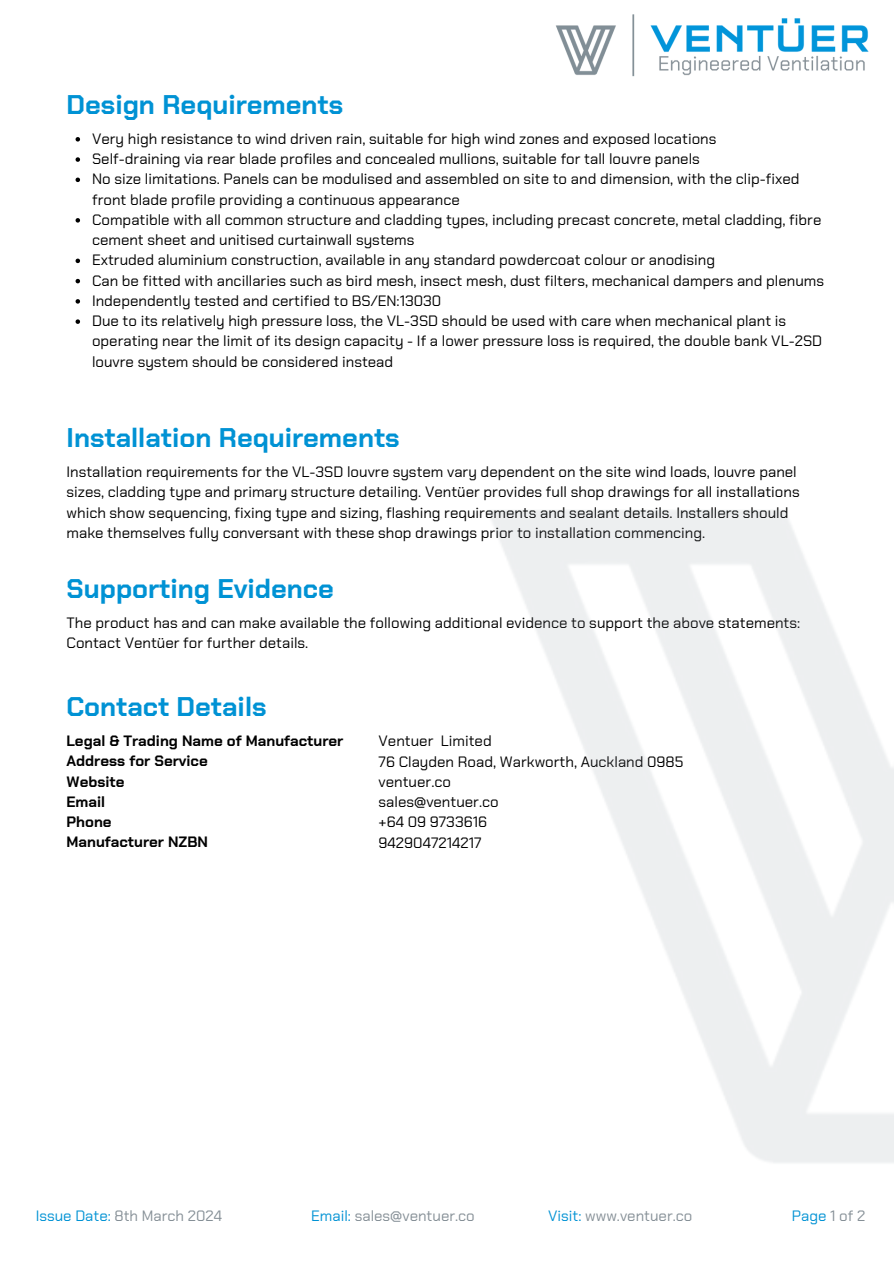
<style>
.page{position:relative;width:894px;height:1264px;background:#fff}
.page>*{position:absolute;margin:0;border:0;box-sizing:border-box;transform-origin:0 0}
.t1{font:700 27px "Chakra Petch";color:#0092d4}
.t2{font:15px/20.2px "Chakra Petch";color:#000}
.t3{font:700 15px/20.2px "Chakra Petch";color:#000}
.t4{font:15px "Chakra Petch";color:#858f96}
.t5{font:15px "Chakra Petch";color:#0092d4}
.s1{color:#0092d4}
.s2{color:#858f96}
</style>
<div class="page">
<svg style="left:75px;top:137px;width:5px;height:4px"></svg>
<svg style="left:75px;top:157px;width:5px;height:5px"></svg>
<svg style="left:75px;top:177px;width:5px;height:5px"></svg>
<svg style="left:75px;top:218px;width:5px;height:4px"></svg>
<svg style="left:75px;top:258px;width:5px;height:5px"></svg>
<svg style="left:75px;top:279px;width:5px;height:4px"></svg>
<svg style="left:75px;top:299px;width:5px;height:4px"></svg>
<svg style="left:75px;top:319px;width:5px;height:5px"></svg>
<img style="left:556px;top:14px;width:313px;height:63px">
<p class="t1" style="left:66px;top:87px;width:278px">Design Requirements</p>
<h1 class="t2" style="left:92px;top:128px;width:625px">Very high resistance to wind driven rain, suitable for high wind zones and exposed locations</h1>
<p class="t2" style="left:92px;top:149px;width:609px">Self-draining via rear blade profiles and concealed mullions, suitable for tall louvre panels</p>
<p class="t2" style="left:92px;top:169px;width:708px">No size limitations. Panels can be modulised and assembled on site to and dimension, with the clip-fixed front blade profile providing a continuous appearance</p>
<p class="t2" style="left:92px;top:209px;width:730px">Compatible with all common structure and cladding types, including precast concrete, metal cladding, fibre cement sheet and unitised curtainwall systems</p>
<p class="t2" style="left:92px;top:250px;width:624px">Extruded aluminium construction, available in any standard powdercoat colour or anodising</p>
<p class="t2" style="left:92px;top:270px;width:733px">Can be fitted with ancillaries such as bird mesh, insect mesh, dust filters, mechanical dampers and plenums</p>
<p class="t2" style="left:92px;top:290px;width:350px">Independently tested and certified to BS/EN:13030</p>
<p class="t2" style="left:92px;top:311px;width:731px">Due to its relatively high pressure loss, the VL-3SD should be used with care when mechanical plant is operating near the limit of its design capacity - If a lower pressure loss is required, the double bank VL-2SD louvre system should be considered instead</p>
<p class="t1" style="left:66px;top:420px;width:334px">Installation Requirements</p>
<p class="t2" style="left:66px;top:462px;width:734px">Installation requirements for the VL-3SD louvre system vary dependent on the site wind loads, louvre panel sizes, cladding type and primary structure detailing. Ventüer provides full shop drawings for all installations which show sequencing, fixing type and sizing, flashing requirements and sealant details. Installers should make themselves fully conversant with these shop drawings prior to installation commencing.</p>
<h1 class="t1" style="left:66px;top:571px;width:269px">Supporting Evidence</h1>
<p class="t2" style="left:66px;top:612px;width:735px">The product has and can make available the following additional evidence to support the above statements:<br>Contact Ventüer for further details.</p>
<h1 class="t1" style="left:66px;top:689px;width:201px">Contact Details</h1>
<p class="t3" style="left:66px;top:731px;width:278px">Legal &amp; Trading Name of Manufacturer<br>Address for Service<br>Website<br>Email<br>Phone<br>Manufacturer NZBN</p>
<h1 class="t2" style="left:378px;top:731px;width:115px">Ventuer Limited</h1>
<h2 class="t2" style="left:378px;top:751px;width:306px">76 Clayden Road, Warkworth, Auckland 0985</h2>
<p class="t2" style="left:378px;top:771px;width:74px">ventuer.co</p>
<p class="t2" style="left:378px;top:792px;width:122px">sales@ventuer.co</p>
<p class="t2" style="left:378px;top:812px;width:110px">+64 09 9733616</p>
<p class="t2" style="left:378px;top:832px;width:104px">9429047214217</p>
<p class="t4" style="left:36px;top:1206px;width:188px"><span class="s1">Issue Date:</span> 8th March 2024</p>
<p class="t4" style="left:311px;top:1206px;width:165px"><span class="s1">Email:</span> sales@ventuer.co</p>
<p class="t4" style="left:548px;top:1206px;width:146px"><span class="s1">Visit:</span> www.ventuer.co</p>
<p class="t5" style="left:791px;top:1206px;width:75px">Page <span class="s2">1 of 2</span></p>
</div>
